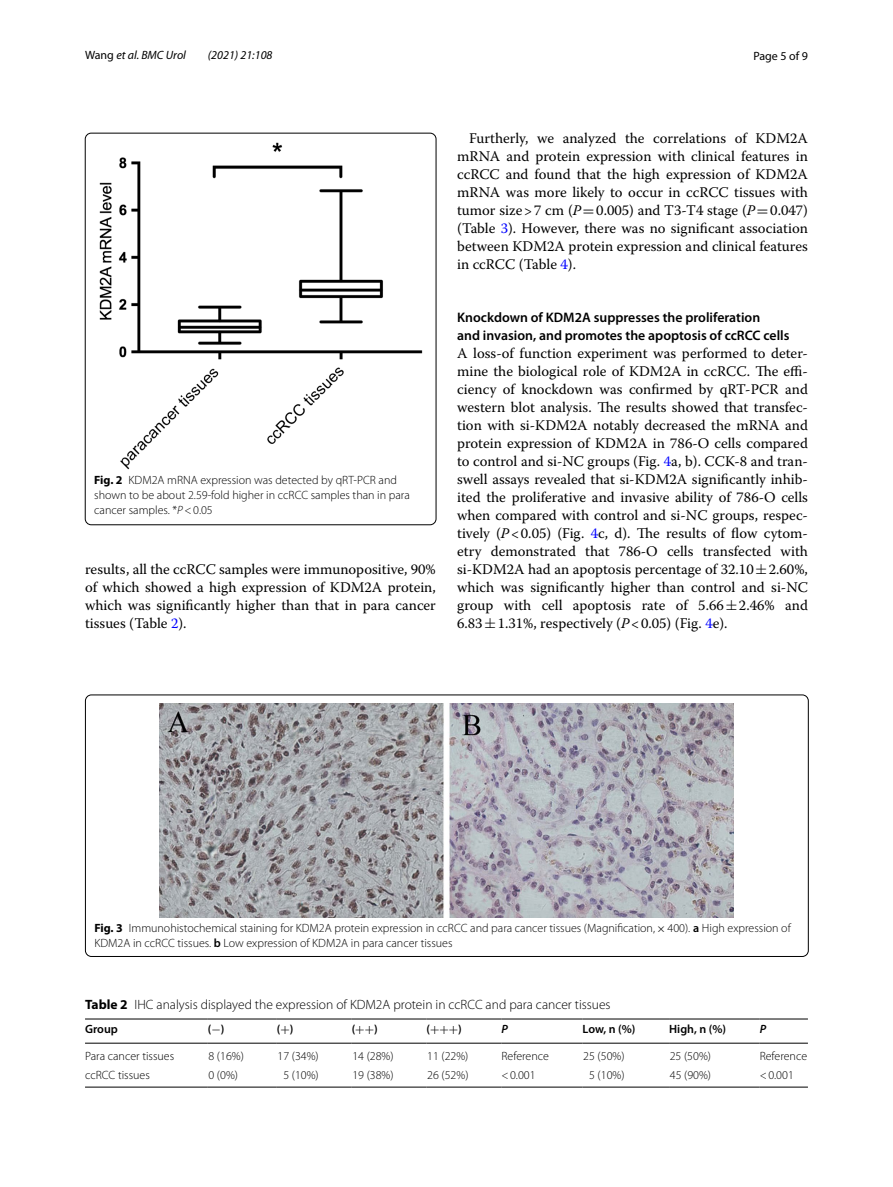
<style>
.page{position:relative;width:893px;height:1187px;background:#fff}
.page>*{position:absolute;margin:0;border:0;box-sizing:border-box;transform-origin:0 0}
.t1{font:14.7px/18px "Warnock Pro";color:#000;text-align:justify}
.t2{font:600 13.8px/18px "Myriad Pro";color:#000}
.t3{font:300 13.5px "Myriad Pro";color:#000}
.t4{font:300 12px/15px "Myriad Pro";color:#000}
.t5{font:600 12px "Myriad Pro";color:#000}
.t6{font:italic 12px "Myriad Pro";color:#000}
.t7{font:12px "Myriad Pro";color:#000}
.t8{font:12px "MTSY";color:#000}
.t9{font:italic 600 12px "Myriad Pro";color:#000}
.s1{font-style:normal}
.s2{font-weight:700}
.s3{font-style:italic}
.s4{color:#00f}
.s5{font-family:"MTSY"}
.s6{font-family:"MTSY";font-weight:400}
.s7{font-weight:600}
.s8{font-family:"Myriad Pro";font-weight:600}
</style>
<div class="page">
<img style="left:99px;top:142px;width:323px;height:327px">
<div style="left:85px;top:133px;width:351px;height:392px;border:1px solid #000;border-radius:6px"></div>
<img style="left:160px;top:704px;width:574px;height:213px">
<div style="left:85px;top:694px;width:723px;height:262px;border:1px solid #000;border-radius:6px"></div>
<hr style="left:85px;top:1018px;width:123px;height:1px;background:#000">
<hr style="left:85px;top:1042px;width:123px;height:1px;background:#000">
<hr style="left:208px;top:1018px;width:69px;height:1px;background:#000">
<hr style="left:208px;top:1042px;width:69px;height:1px;background:#000">
<hr style="left:277px;top:1018px;width:75px;height:1px;background:#000">
<hr style="left:277px;top:1042px;width:75px;height:1px;background:#000">
<hr style="left:352px;top:1018px;width:75px;height:1px;background:#000">
<hr style="left:352px;top:1042px;width:75px;height:1px;background:#000">
<hr style="left:427px;top:1018px;width:74px;height:1px;background:#000">
<hr style="left:427px;top:1042px;width:74px;height:1px;background:#000">
<hr style="left:501px;top:1018px;width:82px;height:1px;background:#000">
<hr style="left:501px;top:1042px;width:82px;height:1px;background:#000">
<hr style="left:583px;top:1018px;width:86px;height:1px;background:#000">
<hr style="left:583px;top:1042px;width:86px;height:1px;background:#000">
<hr style="left:669px;top:1018px;width:91px;height:1px;background:#000">
<hr style="left:669px;top:1042px;width:91px;height:1px;background:#000">
<hr style="left:760px;top:1018px;width:48px;height:1px;background:#000">
<hr style="left:760px;top:1042px;width:48px;height:1px;background:#000">
<hr style="left:85px;top:1086px;width:123px;height:1px;background:#000">
<hr style="left:208px;top:1086px;width:69px;height:1px;background:#000">
<hr style="left:277px;top:1086px;width:75px;height:1px;background:#000">
<hr style="left:352px;top:1086px;width:75px;height:1px;background:#000">
<hr style="left:427px;top:1086px;width:74px;height:1px;background:#000">
<hr style="left:501px;top:1086px;width:82px;height:1px;background:#000">
<hr style="left:583px;top:1086px;width:86px;height:1px;background:#000">
<hr style="left:669px;top:1086px;width:91px;height:1px;background:#000">
<hr style="left:760px;top:1086px;width:48px;height:1px;background:#000">
<p class="t6" style="left:85px;top:48px;width:102px"><span class="s1">Wang</span> et al. BMC Urol</p>
<p class="t6" style="left:208px;top:48px;width:66px">(2021) 21:108</p>
<p class="t7" style="left:753px;top:48px;width:56px">Page 5 of 9</p>
<p class="t4" style="left:94px;top:473px;width:317px"><span class="s2">Fig. 2</span> KDM2A mRNA expression was detected by qRT-PCR and shown to be about 2.59-fold higher in ccRCC samples than in para cancer samples. *<span class="s3">P</span>&lt;0.05</p>
<p class="t1" style="left:85px;top:560px;width:352px">results, all the ccRCC samples were immunopositive, 90% of which showed a high expression of KDM2A protein, which was significantly higher than that in para cancer tissues (Table <span class="s4">2</span>).</p>
<p class="t1" style="left:457px;top:128px;width:352px;text-indent:12px">Furtherly, we analyzed the correlations of KDM2A mRNA and protein expression with clinical features in ccRCC and found that the high expression of KDM2A mRNA was more likely to occur in ccRCC tissues with tumor size&gt;7 cm (<span class="s3">P</span><span class="s5">=</span>0.005) and T3-T4 stage (<span class="s3">P</span><span class="s5">=</span>0.047) (Table <span class="s4">3</span>). However, there was no significant association between KDM2A protein expression and clinical features in ccRCC (Table <span class="s4">4</span>).</p>
<p class="t2" style="left:457px;top:308px;width:334px">Knockdown of KDM2A suppresses the proliferation<br>and invasion, and promotes the apoptosis of ccRCC cells</p>
<p class="t1" style="left:457px;top:344px;width:352px">A loss-of function experiment was performed to deter&shy;mine the biological role of KDM2A in ccRCC. The effi&shy;ciency of knockdown was confirmed by qRT-PCR and western blot analysis. The results showed that transfec&shy;tion with si-KDM2A notably decreased the mRNA and protein expression of KDM2A in 786-O cells compared to control and si-NC groups (Fig. <span class="s4">4</span>a, b). CCK‑8 and tran&shy;swell assays revealed that si-KDM2A significantly inhib&shy;ited the proliferative and invasive ability of 786-O cells when compared with control and si-NC groups, respec&shy;tively (<span class="s3">P</span>&lt;0.05) (Fig. <span class="s4">4</span>c, d). The results of flow cytom&shy;etry demonstrated that 786-O cells transfected with si-KDM2A had an apoptosis percentage of 32.10<span class="s5">±</span>2.60%, which was significantly higher than control and si-NC group with cell apoptosis rate of 5.66<span class="s5">±</span>2.46% and 6.83<span class="s5">±</span>1.31%, respectively (<span class="s3">P</span>&lt;0.05) (Fig. <span class="s4">4</span>e).</p>
<p class="t4" style="left:94px;top:920px;width:698px"><span class="s2">Fig. 3</span> Immunohistochemical staining for KDM2A protein expression in ccRCC and para cancer tissues (Magnification,<span class="s6">×</span>400). <span class="s7">a</span> High expression of<br>KDM2A in ccRCC tissues. <span class="s7">b</span> Low expression of KDM2A in para cancer tissues</p>
<p class="t3" style="left:85px;top:997px;width:527px"><span class="s2">Table 2</span> IHC analysis displayed the expression of KDM2A protein in ccRCC and para cancer tissues</p>
<p class="t5" style="left:85px;top:1021px;width:34px">Group</p>
<p class="t5" style="left:208px;top:1021px;width:18px">(<span class="s6">−</span>)</p>
<p class="t5" style="left:277px;top:1021px;width:18px">(<span class="s6">+</span>)</p>
<p class="t5" style="left:352px;top:1021px;width:27px">(<span class="s6">++</span>)</p>
<p class="t8" style="left:427px;top:1022px;width:37px"><span class="s8">(</span>+++<span class="s8">)</span></p>
<p class="t9" style="left:501px;top:1021px;width:8px">P</p>
<p class="t5" style="left:583px;top:1021px;width:54px">Low, n (%)</p>
<p class="t5" style="left:669px;top:1021px;width:58px">High, n (%)</p>
<p class="t9" style="left:760px;top:1021px;width:8px">P</p>
<p class="t4" style="left:85px;top:1048px;width:91px">Para cancer tissues</p>
<p class="t4" style="left:208px;top:1048px;width:37px">8 (16%)</p>
<p class="t4" style="left:277px;top:1048px;width:43px">17 (34%)</p>
<p class="t4" style="left:352px;top:1048px;width:43px">14 (28%)</p>
<p class="t4" style="left:427px;top:1048px;width:43px">11 (22%)</p>
<p class="t4" style="left:501px;top:1048px;width:49px">Reference</p>
<p class="t4" style="left:583px;top:1048px;width:43px">25 (50%)</p>
<p class="t4" style="left:670px;top:1048px;width:43px">25 (50%)</p>
<p class="t4" style="left:760px;top:1048px;width:49px">Reference</p>
<p class="t4" style="left:85px;top:1067px;width:66px">ccRCC tissues</p>
<p class="t4" style="left:208px;top:1067px;width:31px">0 (0%)</p>
<p class="t4" style="left:283px;top:1067px;width:37px">5 (10%)</p>
<p class="t4" style="left:352px;top:1067px;width:43px">19 (38%)</p>
<p class="t4" style="left:427px;top:1067px;width:43px">26 (52%)</p>
<p class="t4" style="left:501px;top:1067px;width:36px">&lt;0.001</p>
<p class="t4" style="left:589px;top:1067px;width:37px">5 (10%)</p>
<p class="t4" style="left:670px;top:1067px;width:43px">45 (90%)</p>
<p class="t4" style="left:760px;top:1067px;width:36px">&lt;0.001</p>
</div>
